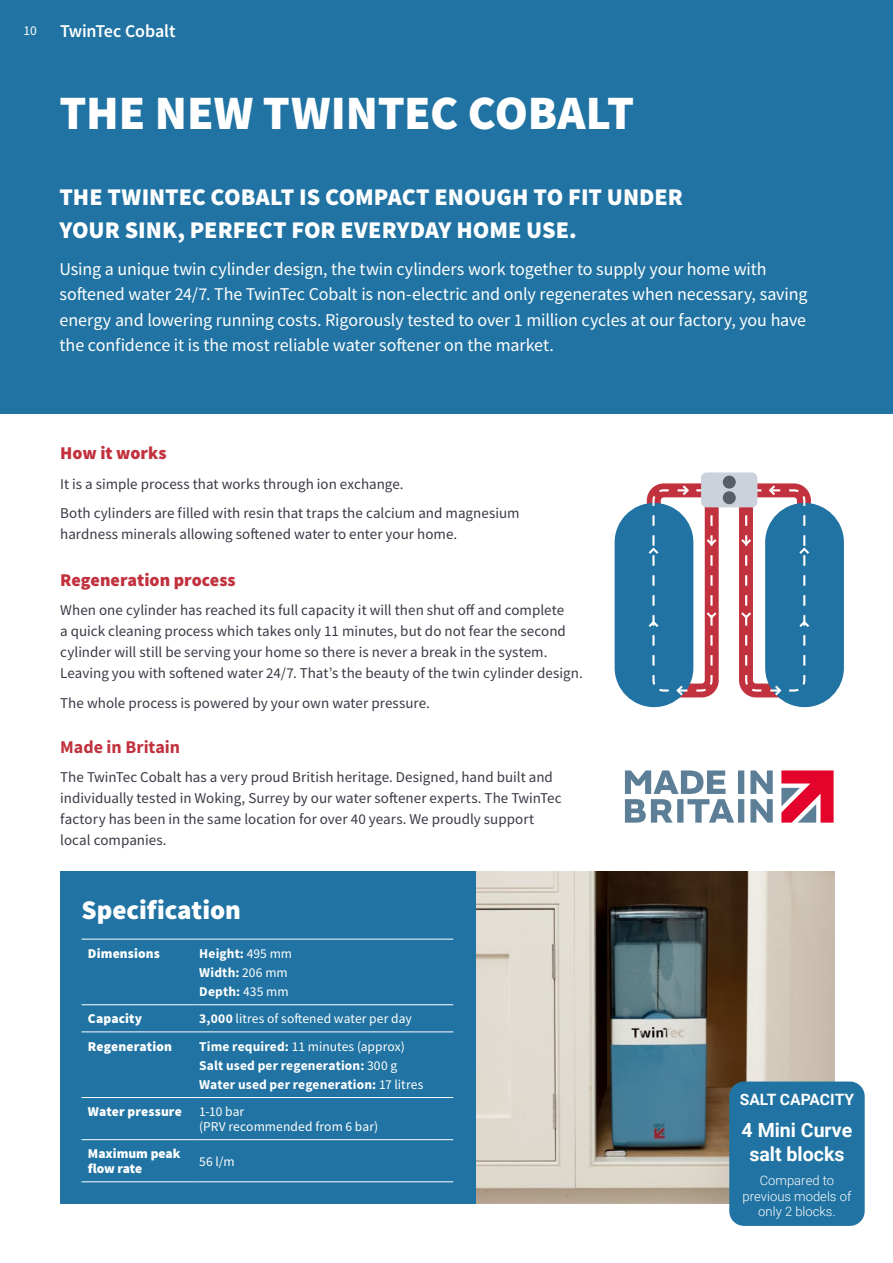
<style>
.page{position:relative;width:893px;height:1263px;background:#fff}
.page>*{position:absolute;margin:0;border:0;box-sizing:border-box;transform-origin:0 0}
.t1{font:900 48px "Source Sans Pro";letter-spacing:-.005em;color:#fff}
.t2{font:900 27px "Source Sans Pro";color:#fff}
.t3{font:900 24px/33px "Source Sans Pro";color:#fff}
.t4{font:700 19.5px/23.4px "Roboto";color:#fff;text-align:center}
.t5{font:18px/25.5px "Source Sans Pro";letter-spacing:-.005em;color:#fff}
.t6{font:900 18px "Source Sans Pro";color:#c1323e}
.t7{font:600 18px "Source Sans Pro";letter-spacing:-.005em;color:#fff}
.t8{font:700 18px "Source Sans Pro";color:#c1323e}
.t9{font:700 15.6px "Roboto";color:#fff}
.t10{font:15px/21px "Source Sans Pro";letter-spacing:.005em;color:#3d3845}
.t11{font:700 13.5px/19.2px "Source Sans Pro";letter-spacing:.01em;color:#fff}
.t12{font:13.5px/15px "Source Sans Pro";letter-spacing:.005em;color:#fff}
.t13{font:900 13.5px/15px "Source Sans Pro";letter-spacing:.01em;color:#fff}
.t14{font:300 13.05px/15.6px "Roboto";color:#fff;text-align:center}
.s1{font-weight:400}
.s2{font-weight:700}
</style>
<div class="page">
<div style="left:0;top:0;width:893px;height:414px;background:#2073a2"></div>
<img style="left:476px;top:871px;width:358px;height:332px">
<div style="left:60px;top:871px;width:416px;height:332px;background:#2073a2"></div>
<hr style="left:81px;top:939px;width:112px;height:1px;background:#fff">
<hr style="left:193px;top:939px;width:260px;height:1px;background:#fff">
<hr style="left:81px;top:1004px;width:112px;height:1px;background:#fff">
<hr style="left:193px;top:1004px;width:260px;height:1px;background:#fff">
<hr style="left:81px;top:1031px;width:112px;height:1px;background:#fff">
<hr style="left:193px;top:1031px;width:260px;height:1px;background:#fff">
<hr style="left:81px;top:1097px;width:112px;height:1px;background:#fff">
<hr style="left:193px;top:1097px;width:260px;height:1px;background:#fff">
<hr style="left:81px;top:1139px;width:112px;height:1px;background:#fff">
<hr style="left:193px;top:1139px;width:260px;height:1px;background:#fff">
<hr style="left:81px;top:1181px;width:112px;height:1px;background:#fff">
<hr style="left:193px;top:1181px;width:260px;height:1px;background:#fff">
<div style="left:729px;top:1081px;width:136px;height:145px;background:#2073a2;border-radius:15px"></div>
<svg style="left:781px;top:770px;width:53px;height:53px"></svg>
<svg style="left:625px;top:770px;width:148px;height:53px"></svg>
<div style="left:765px;top:503px;width:79px;height:204px;background:#2073a2;border-radius:39px"></div>
<div style="left:615px;top:503px;width:78px;height:204px;background:#2073a2;border-radius:39px"></div>
<svg style="left:640px;top:476px;width:178px;height:228px"></svg>
<div style="left:701px;top:472px;width:56px;height:35px;background:#cbd2dc;border-radius:6px"></div>
<div style="left:723px;top:476px;width:13px;height:13px;background:#575e66;border-radius:50%"></div>
<div style="left:723px;top:491px;width:13px;height:13px;background:#575e66;border-radius:50%"></div>
<p class="t12" style="left:23px;top:23px;width:15px">10</p>
<p class="t7" style="left:60px;top:19px;width:117px">TwinTec Cobalt</p>
<h1 class="t1" style="left:60px;top:79px;width:576px">THE NEW TWINTEC COBALT</h1>
<h3 class="t3" style="left:60px;top:180px;width:625px">THE TWINTEC COBALT IS COMPACT ENOUGH TO FIT UNDER<br>YOUR SINK, PERFECT FOR EVERYDAY HOME USE.</h3>
<p class="t5" style="left:60px;top:256px;width:749px">Using a unique twin cylinder design, the twin cylinders work together to supply your home with softened water 24/7. The TwinTec Cobalt is non-electric and only regenerates when necessary, saving energy and lowering running costs. Rigorously tested to over 1 million cycles at our factory, you have the confidence it is the most reliable water softener on the market.</p>
<p class="t6" style="left:60px;top:441px;width:108px">How it works</p>
<p class="t10" style="left:60px;top:469px;width:461px;line-height:29.5px">It is a simple process that works through ion exchange.<br>Both cylinders are filled with resin that traps the calcium and magnesium</p>
<p class="t10" style="left:60px;top:524px;width:398px">hardness minerals allowing softened water to enter your home.</p>
<p class="t6" style="left:60px;top:567px;width:177px">Regeneration process</p>
<p class="t10" style="left:60px;top:600px;width:524px">When one cylinder has reached its full capacity it will then shut off and complete<br>a quick cleaning process which takes only 11 minutes, but do not fear the second cylinder will still be serving your home so there is never a break in the system.<br>Leaving you with softened water 24/7. That’s the beauty of the twin cylinder design.</p>
<p class="t10" style="left:60px;top:692px;width:371px">The whole process is powered by your own water pressure.</p>
<p class="t8" style="left:60px;top:735px;width:121px">Made in Britain</p>
<p class="t10" style="left:60px;top:766px;width:503px">The TwinTec Cobalt has a very proud British heritage. Designed, hand built and individually tested in Woking, Surrey by our water softener experts. The TwinTec factory has been in the same location for over 40 years. We proudly support local companies.</p>
<h2 class="t2" style="left:81px;top:891px;width:161px">Specification</h2>
<p class="t13" style="left:88px;top:945px;width:74px">Dimensions</p>
<p class="t11" style="left:199px;top:943px;width:94px">Height: <span class="s1">495 mm<br></span>Width: <span class="s1">206 mm<br></span>Depth: <span class="s1">435 mm</span></p>
<p class="t13" style="left:88px;top:1011px;width:56px">Capacity</p>
<p class="t12" style="left:199px;top:1011px;width:214px"><span class="s2">3,000</span> litres of softened water per day</p>
<p class="t13" style="left:88px;top:1038px;width:86px">Regeneration</p>
<p class="t11" style="left:199px;top:1036px;width:226px">Time required: <span class="s1">11 minutes (approx)<br></span>Salt used per regeneration: <span class="s1">300 g<br></span>Water used per regeneration: <span class="s1">17 litres</span></p>
<p class="t13" style="left:88px;top:1104px;width:95px">Water pressure</p>
<p class="t12" style="left:199px;top:1104px;width:180px">1-10 bar<br>(PRV recommended from 6 bar)</p>
<p class="t13" style="left:88px;top:1146px;width:94px">Maximum peak flow rate</p>
<p class="t12" style="left:199px;top:1154px;width:37px">56 l/m</p>
<p class="t9" style="left:740px;top:1089px;width:116px">SALT CAPACITY</p>
<h3 class="t4" style="left:742px;top:1118px;width:112px">4 Mini Curve salt blocks</h3>
<p class="t14" style="left:743px;top:1172px;width:110px">Compared to previous models of only 2 blocks.</p>
</div>
